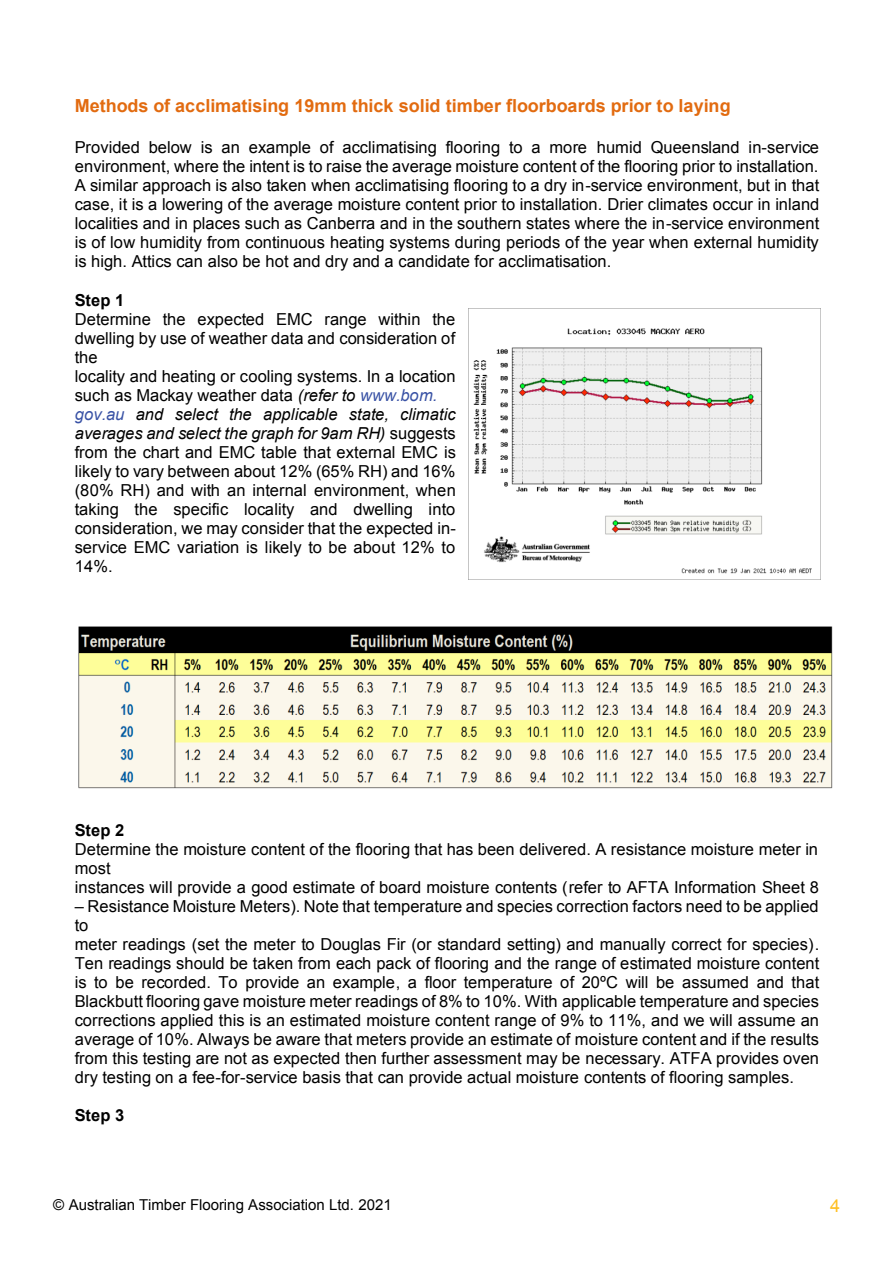
<style>
.page{position:relative;width:893px;height:1263px;background:#fff}
.page>*{position:absolute;margin:0;border:0;box-sizing:border-box;transform-origin:0 0}
.t1{font:700 18px "Arial";color:#e26b10}
.t2{font:18px "Arial";color:#ffc023}
.t3{font:16.5px/19px "Arial";letter-spacing:.005em;color:#000}
.t4{font:700 16.5px "Arial";letter-spacing:.005em;color:#000}
.t5{font:15px "Arial";color:#000}
.s1{font-style:italic}
.s2{font-style:italic;color:#3952a5}
</style>
<div class="page">
<img style="left:473px;top:328px;width:339px;height:246px">
<img style="left:78px;top:626px;width:755px;height:163px">
<p class="t1" style="left:75px;top:94px;width:658px">Methods of acclimatising 19mm thick solid timber floorboards prior to laying</p>
<p class="t3" style="left:75px;top:137px;width:746px;text-align:justify">Provided below is an example of acclimatising flooring to a more humid Queensland in-service environment, where the intent is to raise the average moisture content of the flooring prior to installation.<br>A similar approach is also taken when acclimatising flooring to a dry in-service environment, but in that case, it is a lowering of the average moisture content prior to installation. Drier climates occur in inland localities and in places such as Canberra and in the southern states where the in-service environment is of low humidity from continuous heating systems during periods of the year when external humidity is high. Attics can also be hot and dry and a candidate for acclimatisation.</p>
<p class="t4" style="left:75px;top:290px;width:51px">Step 1</p>
<p class="t3" style="left:75px;top:310px;width:383px">Determine the expected EMC range within the dwelling by use of weather data and consideration of the<br>locality and heating or cooling systems. In a location such as Mackay weather data <span class="s1">(refer to</span> <span class="s2">www.bom. gov.au</span> <span class="s1">and select the applicable state, climatic averages and select the graph for 9am RH)</span> suggests from the chart and EMC table that external EMC is likely to vary between about 12% (65% RH) and 16% (80% RH) and with an internal environment, when taking the specific locality and dwelling into consideration, we may consider that the expected in&shy;service EMC variation is likely to be about 12% to 14%.</p>
<p class="t4" style="left:75px;top:819px;width:51px">Step 2</p>
<p class="t3" style="left:75px;top:840px;width:746px">Determine the moisture content of the flooring that has been delivered. A resistance moisture meter in most<br>instances will provide a good estimate of board moisture contents (refer to AFTA Information Sheet 8</p>
<p class="t3" style="left:75px;top:896px;width:746px">– Resistance Moisture Meters). Note that temperature and species correction factors need to be applied to<br>meter readings (set the meter to Douglas Fir (or standard setting) and manually correct for species).<br>Ten readings should be taken from each pack of flooring and the range of estimated moisture content is to be recorded. To provide an example, a floor temperature of 20ºC will be assumed and that Blackbutt flooring gave moisture meter readings of 8% to 10%. With applicable temperature and species corrections applied this is an estimated moisture content range of 9% to 11%, and we will assume an average of 10%. Always be aware that meters provide an estimate of moisture content and if the results from this testing are not as expected then further assessment may be necessary. ATFA provides oven dry testing on a fee-for-service basis that can provide actual moisture contents of flooring samples.</p>
<p class="t4" style="left:75px;top:1104px;width:51px">Step 3</p>
<p class="t5" style="left:53px;top:1195px;width:340px">© Australian Timber Flooring Association Ltd. 2021</p>
<p class="t2" style="left:830px;top:1194px;width:12px">4</p>
</div>
